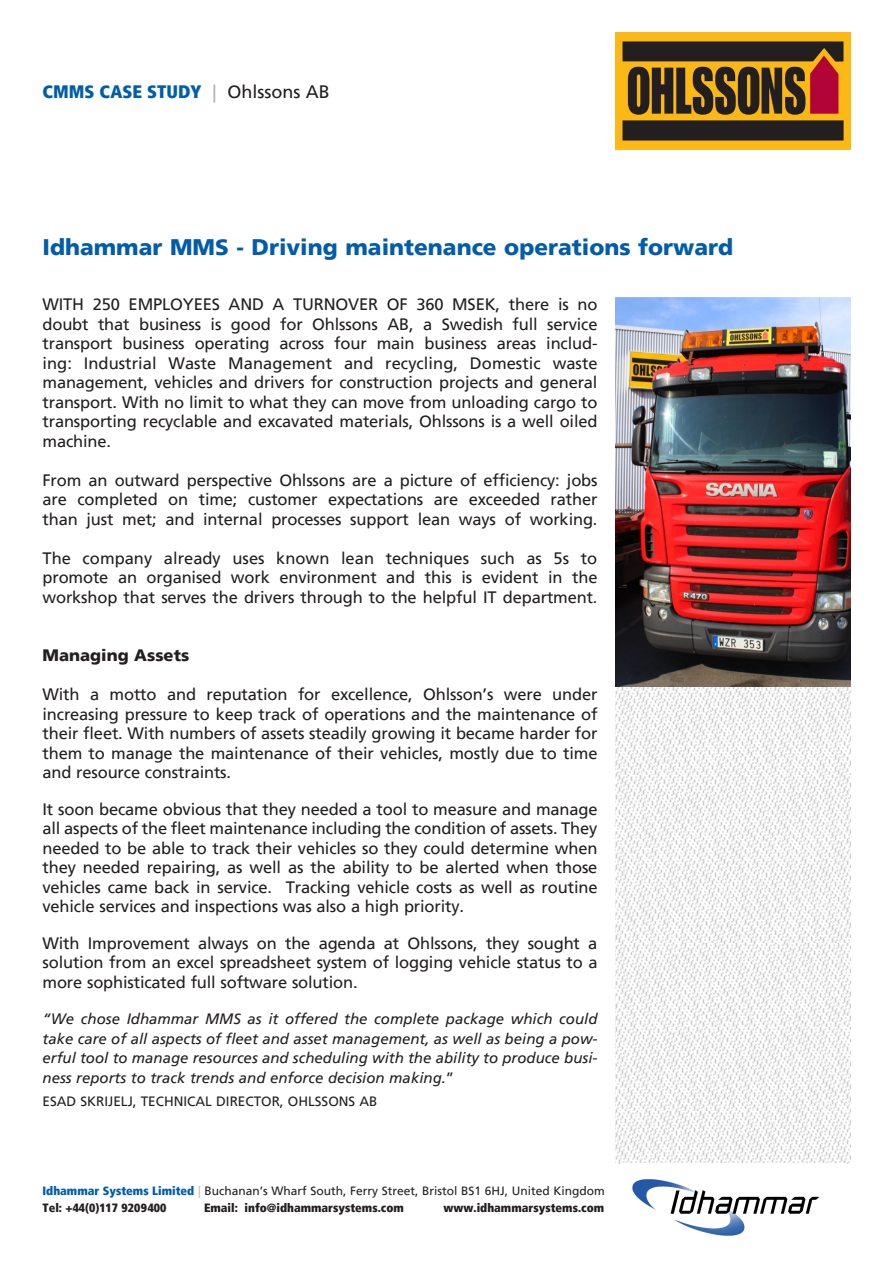
<style>
.page{position:relative;width:893px;height:1263px;background:#fff}
.page>*{position:absolute;margin:0;border:0;box-sizing:border-box;transform-origin:0 0}
.t1{font:900 22.5px "Frutiger";color:#015dab}
.t2{font:900 condensed 18px "Frutiger";color:#015dab}
.t3{font:16.5px/19.5px "Frutiger";letter-spacing:-.01em;color:#231f20;text-align:justify}
.t4{font:900 16.5px "Frutiger";color:#231f20}
.t5{font:italic 15px/19.5px "Frutiger";color:#231f20;text-align:justify}
.t6{font:13.5px "Frutiger";color:#231f20}
.t7{font:12px "Frutiger";color:#231f20}
.t8{font:900 condensed 12px "Frutiger";color:#231f20}
.s1{font-weight:400;font-stretch:normal;color:#aeafb3}
.s2{font-weight:400;font-stretch:normal;color:#231f20}
.s3{font-style:normal}
.s4{font-weight:900;font-stretch:condensed;color:#015dab}
.s5{color:#babbbe}
</style>
<div class="page">
<img style="left:616px;top:687px;width:234px;height:476px">
<img style="left:632px;top:1179px;width:188px;height:57px">
<img style="left:616px;top:298px;width:234px;height:389px">
<img style="left:616px;top:32px;width:234px;height:118px">
<p class="t2" style="left:43px;top:81px;width:289px">CMMS CASE STUDY <span class="s1">|</span> <span class="s2">Ohlssons AB</span></p>
<p class="t1" style="left:43px;top:234px;width:692px">Idhammar MMS - Driving maintenance operations forward</p>
<p class="t3" style="left:43px;top:295px;width:557px">WITH 250 EMPLOYEES AND A TURNOVER OF 360 MSEK, there is no doubt that business is good for Ohlssons AB, a Swedish full service transport business operating across four main business areas includ&shy;ing: Industrial Waste Management and recycling, Domestic waste management, vehicles and drivers for construction projects and general transport. With no limit to what they can move from unloading cargo to transporting recyclable and excavated materials, Ohlssons is a well oiled machine.</p>
<p class="t3" style="left:43px;top:470px;width:557px">From an outward perspective Ohlssons are a picture of efficiency: jobs are completed on time; customer expectations are exceeded rather than just met; and internal processes support lean ways of working.</p>
<p class="t3" style="left:43px;top:548px;width:556px">The company already uses known lean techniques such as 5s to promote an organised work environment and this is evident in the workshop that serves the drivers through to the helpful IT department.</p>
<p class="t4" style="left:43px;top:645px;width:148px">Managing Assets</p>
<p class="t3" style="left:43px;top:685px;width:557px">With a motto and reputation for excellence, Ohlsson’s were under increasing pressure to keep track of operations and the maintenance of their fleet. With numbers of assets steadily growing it became harder for them to manage the maintenance of their vehicles, mostly due to time and resource constraints.</p>
<p class="t3" style="left:43px;top:799px;width:556px">It soon became obvious that they needed a tool to measure and manage all aspects of the fleet maintenance including the condition of assets. They needed to be able to track their vehicles so they could determine when they needed repairing, as well as the ability to be alerted when those vehicles came back in service. Tracking vehicle costs as well as routine vehicle services and inspections was also a high priority.</p>
<p class="t3" style="left:43px;top:933px;width:556px">With Improvement always on the agenda at Ohlssons, they sought a solution from an excel spreadsheet system of logging vehicle status to a more sophisticated full software solution.</p>
<p class="t5" style="left:43px;top:1009px;width:556px">“We chose Idhammar MMS as it offered the complete package which could take care of all aspects of fleet and asset management, as well as being a pow&shy;erful tool to manage resources and scheduling with the ability to produce busi&shy;ness reports to track trends and enforce decision making.<span class="s3">”</span></p>
<p class="t6" style="left:43px;top:1094px;width:336px">ESAD SKRIJELJ, TECHNICAL DIRECTOR, OHLSSONS AB</p>
<p class="t7" style="left:43px;top:1184px;width:564px"><span class="s4">Idhammar Systems Limited</span> <span class="s5">|</span> Buchanan’s Wharf South, Ferry Street, Bristol BS1 6HJ, United Kingdom</p>
<p class="t8" style="left:43px;top:1200px;width:125px">Tel: +44(0)117 9209400</p>
<p class="t8" style="left:204px;top:1200px;width:201px">Email: info@idhammarsystems.com</p>
<p class="t8" style="left:444px;top:1200px;width:162px">www.idhammarsystems.com</p>
</div>
